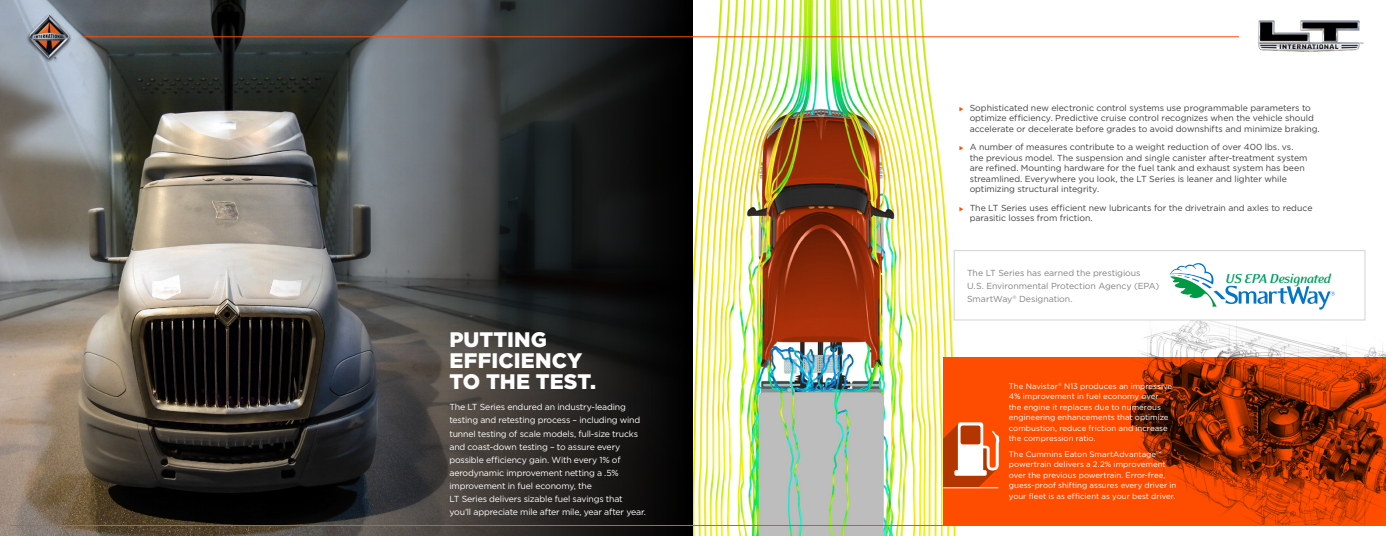
<style>
.page{position:relative;width:1386px;height:536px;background:#fff}
.page>*{position:absolute;margin:0;border:0;box-sizing:border-box;transform-origin:0 0}
.t1{font:900 21px/21px "Gotham";letter-spacing:.005em;color:#fff}
.t2{font:italic 700 14.88px "Eidetic Modern";letter-spacing:-.065em;color:#009f60}
.t3{font:8.75px/10.5px "Gotham";letter-spacing:-.005em;color:#414042}
.t4{font:8.75px/13.1px "Gotham";letter-spacing:-.02em;color:#fff}
.t5{font:8.75px/13.1px "Gotham";letter-spacing:-.005em;color:#808285}
.t6{font:7.88px/10.5px "Gotham";color:#fff}
.s1{color:#ff4d00}
</style>
<div class="page">
<img style="left:0;top:0;width:1027px;height:536px">
<svg style="left:85px;top:0;width:608px;height:536px;background:#424240"></svg>
<div style="left:943px;top:357px;width:443px;height:168px;background:#ff4d00"></div>
<svg style="left:943px;top:422px;width:56px;height:65px"></svg>
<hr style="left:943px;top:487px;width:55px;height:1px;background:#fff">
<img style="left:1132px;top:298px;width:254px;height:227px">
<div style="left:954px;top:250px;width:411px;height:70px;background:#fff"></div>
<svg style="left:1170px;top:263px;width:165px;height:46px"></svg>
<div style="left:954px;top:250px;width:411px;height:70px;border:1px solid #d1d3d4"></div>
<hr style="left:693px;top:525px;width:683px;height:1px;background:#ff4d00">
<hr style="left:10px;top:525px;width:683px;height:1px;background:#ff4d00">
<hr style="left:693px;top:36px;width:546px;height:1px;background:#ff4d00">
<img style="left:1258px;top:20px;width:106px;height:32px">
<div style="left:26px;top:14px;width:46px;height:50px;background:#000;opacity:.75"></div>
<img style="left:29px;top:15px;width:41px;height:44px">
<hr style="left:84px;top:36px;width:609px;height:1px;background:#ff4d00">
<h1 class="t1" style="left:449px;top:328px;width:148px">PUTTING<br>EFFICIENCY<br>TO THE TEST.</h1>
<p class="t4" style="left:449px;top:400px;width:198px">The LT Series endured an industry-leading testing and retesting process – including wind tunnel testing of scale models, full-size trucks and coast-down testing – to assure every possible efficiency gain. With every 1% of aerodynamic improvement netting a .5% improvement in fuel economy, the<br>LT Series delivers sizable fuel savings that you’ll appreciate mile after mile, year after year.</p>
<p class="t3" style="left:970px;top:102px;width:352px;text-indent:-10px"><span class="s1">◆</span> Sophisticated new electronic control systems use programmable parameters to optimize efficiency. Predictive cruise control recognizes when the vehicle should accelerate or decelerate before grades to avoid downshifts and minimize braking.</p>
<p class="t3" style="left:970px;top:141px;width:339px;text-indent:-10px"><span class="s1">◆</span> A number of measures contribute to a weight reduction of over 400 lbs. vs. the previous model. The suspension and single canister after-treatment system are refined. Mounting hardware for the fuel tank and exhaust system has been streamlined. Everywhere you look, the LT Series is leaner and lighter while optimizing structural integrity.</p>
<p class="t3" style="left:970px;top:202px;width:344px;text-indent:-10px"><span class="s1">◆</span> The LT Series uses efficient new lubricants for the drivetrain and axles to reduce parasitic losses from friction.</p>
<p class="t5" style="left:967px;top:266px;width:194px">The LT Series has earned the prestigious<br>U.S. Environmental Protection Agency (EPA)<br>SmartWay<sup>®</sup> Designation.</p>
<p class="t6" style="left:1009px;top:380px;width:165px">The Navistar<sup>®</sup> N13 produces an impressive 4% improvement in fuel economy over the engine it replaces due to numerous engineering enhancements that optimize combustion, reduce friction and increase the compression ratio.</p>
<p class="t6" style="left:1009px;top:448px;width:169px">The Cummins Eaton SmartAdvantage™ powertrain delivers a 2.2% improvement over the previous powertrain. Error-free, guess-proof shifting assures every driver in your fleet is as efficient as your best driver.</p>
<h2 class="t2" style="left:1225px;top:270px;width:107px">US EPA Designated</h2>
</div>
